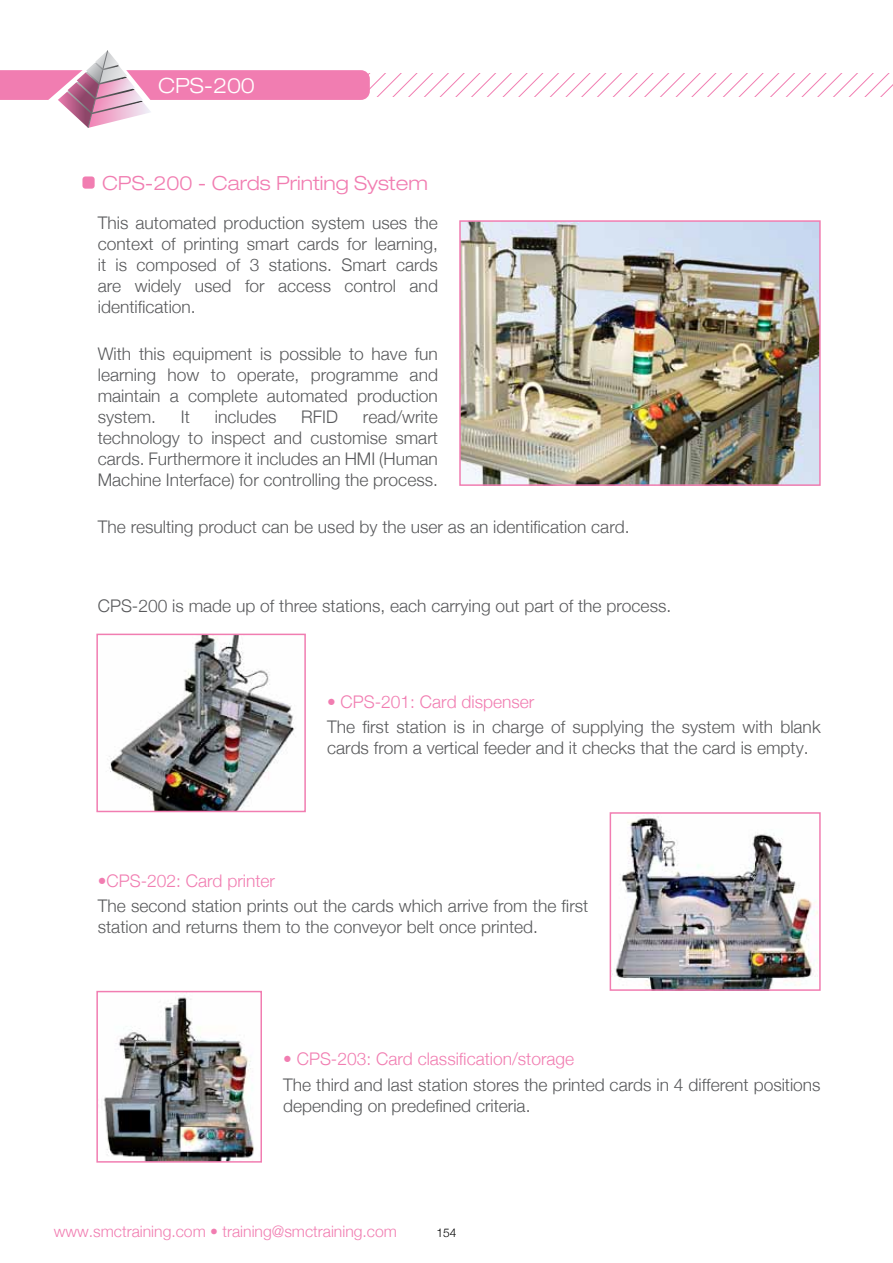
<style>
.page{position:relative;width:893px;height:1263px;background:#fff}
.page>*{position:absolute;margin:0;border:0;box-sizing:border-box;transform-origin:0 0}
.t1{font:300 expanded 21px "Helvetica Neue";letter-spacing:-.005em;color:#fff}
.t2{font:300 expanded 19.5px "Helvetica Neue";color:#f17db1}
.t3{font:300 17.4px/21px "Helvetica Neue";color:#58595b;text-align:justify}
.t4{font:300 17.4px "Helvetica Neue";color:#f17db1}
.t5{font:300 15.75px "Helvetica Neue";color:#f17db1}
.t6{font:300 12px "Helvetica Neue";color:#000}
</style>
<div class="page">
<div style="left:82px;top:176px;width:13px;height:13px;background:#f17db1;border-radius:3px"></div>
<img style="left:462px;top:223px;width:356px;height:260px">
<div style="left:459px;top:220px;width:362px;height:266px;border:2px solid #f17db1"></div>
<img style="left:109px;top:637px;width:185px;height:172px">
<div style="left:96px;top:634px;width:210px;height:178px;border:2px solid #f17db1"></div>
<img style="left:615px;top:816px;width:203px;height:172px">
<div style="left:610px;top:812px;width:211px;height:179px;border:2px solid #f17db1"></div>
<img style="left:103px;top:995px;width:151px;height:164px">
<div style="left:96px;top:991px;width:166px;height:171px;border:2px solid #f17db1"></div>
<svg style="left:0;top:50px;width:893px;height:78px"></svg>
<p class="t1" style="left:158px;top:73px;width:98px">CPS-200</p>
<p class="t2" style="left:102px;top:172px;width:327px">CPS-200 - Cards Printing System</p>
<p class="t3" style="left:98px;top:212px;width:342px">This automated production system uses the context of printing smart cards for learning, it is composed of 3 stations. Smart cards are widely used for access control and identification.</p>
<p class="t3" style="left:98px;top:343px;width:342px">With this equipment is possible to have fun learning how to operate, programme and maintain a complete automated production system.</p>
<p class="t3" style="left:98px;top:406px;width:342px;text-indent:265px">read/write technology to inspect and customise smart cards. Furthermore it includes an HMI (Human Machine Interface) for controlling the process.</p>
<p class="t3" style="left:98px;top:515px;width:533px">The resulting product can be used by the user as an identification card.</p>
<p class="t3" style="left:181px;top:406px;width:11px">It</p>
<p class="t3" style="left:215px;top:406px;width:63px">includes</p>
<p class="t3" style="left:301px;top:406px;width:38px">RFID</p>
<p class="t3" style="left:98px;top:595px;width:575px">CPS-200 is made up of three stations, each carrying out part of the process.</p>
<p class="t4" style="left:327px;top:691px;width:209px">• CPS-201: Card dispenser</p>
<p class="t3" style="left:327px;top:716px;width:495px">The first station is in charge of supplying the system with blank cards from a vertical feeder and it checks that the card is empty.</p>
<p class="t4" style="left:98px;top:870px;width:179px">•CPS-202: Card printer</p>
<p class="t3" style="left:98px;top:895px;width:492px">The second station prints out the cards which arrive from the first station and returns them to the conveyor belt once printed.</p>
<p class="t4" style="left:283px;top:1048px;width:293px">• CPS-203: Card classification/storage</p>
<p class="t3" style="left:283px;top:1073px;width:539px">The third and last station stores the printed cards in 4 different positions depending on predefined criteria.</p>
<p class="t5" style="left:54px;top:1221px;width:345px">www.smctraining.com • training@smctraining.com</p>
<p class="t6" style="left:436px;top:1225px;width:22px">154</p>
</div>
